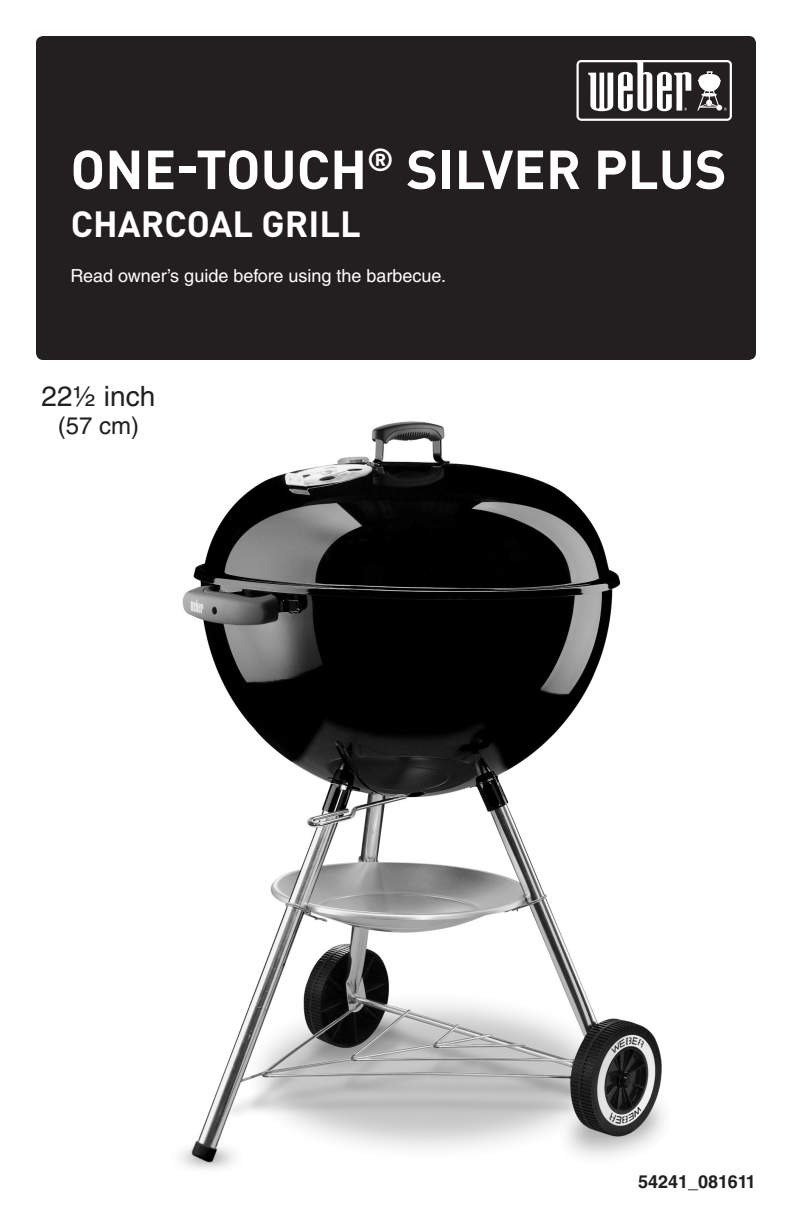
<style>
.page{position:relative;width:792px;height:1224px;background:#fff}
.page>*{position:absolute;margin:0;border:0;box-sizing:border-box;transform-origin:0 0}
.t1{font:54px "DI Nkerned";color:#fff}
.t2{font:36px "DI Nkerned";color:#fff}
.t3{font:28px "Helvetica LT Std";color:#231f20}
.t4{font:24px "Helvetica LT Std";color:#231f20}
.t5{font:18px "Helvetica LT Std";color:#fff}
.t6{font:700 18px "Helvetica LT Std";color:#231f20}
</style>
<div class="page">
<img style="left:180px;top:421px;width:484px;height:748px">
<div style="left:36px;top:36px;width:720px;height:324px;background:#231f20;border-radius:7px"></div>
<svg style="left:577px;top:60px;width:155px;height:61px"></svg>
<p class="t1" style="left:70px;top:134px;width:658px">ONE-TOUCH<sup>®</sup> SILVER PLuUS</p>
<p class="t2" style="left:71px;top:200px;width:291px">CHARCOAL GRILL</p>
<p class="t5" style="left:70px;top:266px;width:377px">Read owner’s guide before using the barbecue.</p>
<p class="t3" style="left:42px;top:380px;width:115px">22½ inch</p>
<p class="t4" style="left:58px;top:412px;width:83px">(57 cm)</p>
<p class="t6" style="left:638px;top:1171px;width:119px">54241_081611</p>
</div>
